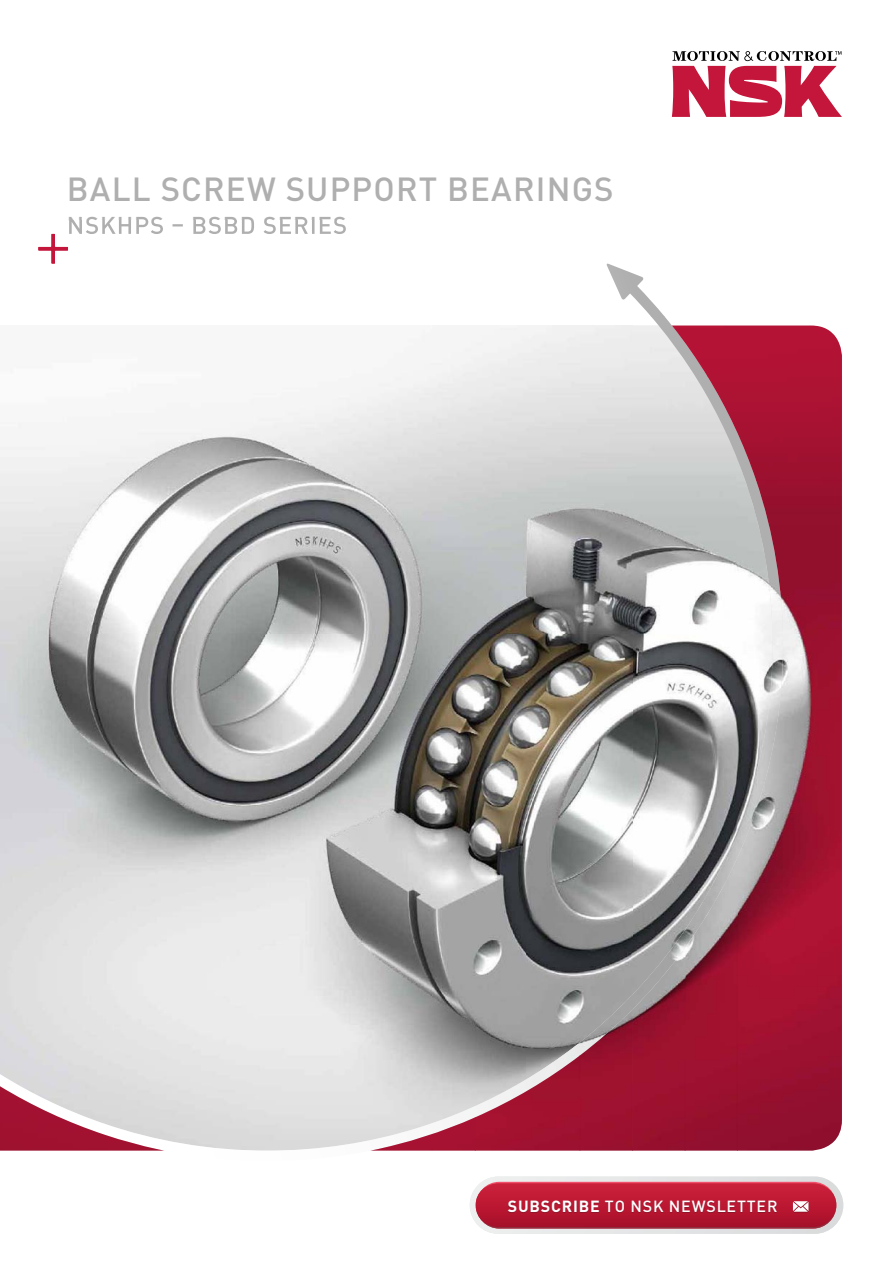
<style>
.page{position:relative;width:893px;height:1263px;background:#fff}
.page>*{position:absolute;margin:0;border:0;box-sizing:border-box;transform-origin:0 0}
.t1{font:500 33px "DIN Pro";letter-spacing:.035em;color:#afafaf}
.t2{font:500 24px "DIN Pro";letter-spacing:.035em;color:#afafaf}
.t3{font:500 16.05px "DIN Pro";letter-spacing:.05em;color:#fff}
.s1{font-weight:700}
</style>
<div class="page">
<svg style="left:672px;top:51px;width:170px;height:66px"></svg>
<img style="left:418px;top:1150px;width:423px;height:82px">
<img style="left:69px;top:220px;width:277px;height:14px">
<img style="left:38px;top:234px;width:30px;height:30px">
<img style="left:0;top:325px;width:731px;height:619px">
<img style="left:0;top:944px;width:526px;height:179px">
<img style="left:526px;top:944px;width:100px;height:102px">
<img style="left:606px;top:264px;width:58px;height:53px">
<img style="left:651px;top:316px;width:21px;height:53px">
<img style="left:690px;top:377px;width:17px;height:98px">
<img style="left:679px;top:845px;width:52px;height:102px">
<img style="left:626px;top:938px;width:53px;height:71px">
<img style="left:574px;top:1000px;width:53px;height:55px">
<img style="left:522px;top:1046px;width:53px;height:9px">
<img style="left:0;top:1074px;width:104px;height:12px">
<img style="left:417px;top:1082px;width:58px;height:17px">
<img style="left:164px;top:1123px;width:254px;height:28px">
<div style="left:708px;top:325px;width:134px;height:51px;background:#b41335"></div>
<img style="left:707px;top:376px;width:135px;height:104px">
<img style="left:738px;top:480px;width:104px;height:670px">
<img style="left:685px;top:857px;width:53px;height:293px">
<img style="left:632px;top:947px;width:53px;height:203px">
<div style="left:580px;top:1009px;width:53px;height:141px;background:#9e122f"></div>
<img style="left:475px;top:1055px;width:105px;height:95px">
<img style="left:672px;top:325px;width:36px;height:52px">
<img style="left:707px;top:376px;width:29px;height:53px">
<img style="left:731px;top:428px;width:52px;height:443px">
<img style="left:680px;top:869px;width:52px;height:86px">
<img style="left:628px;top:954px;width:52px;height:60px">
<img style="left:576px;top:1013px;width:53px;height:45px">
<img style="left:511px;top:1057px;width:66px;height:43px">
<img style="left:370px;top:1099px;width:142px;height:51px">
<img style="left:0;top:1086px;width:164px;height:64px">
<svg style="left:470px;top:1176px;width:373px;height:58px;background:#e1cfd3"></svg>
<svg style="left:476px;top:1183px;width:360px;height:45px;background:#bb1f38"></svg>
<p class="t1" style="left:67px;top:167px;width:548px">BALL SCREW SUPPORT BEARINGS</p>
<p class="t2" style="left:67px;top:209px;width:282px">NSKHPS – BSBD SERIES</p>
<p class="t3" style="left:508px;top:1193px;width:271px"><span class="s1">SUBSCRIBE</span> TO NSK NEWSLETTER</p>
</div>
